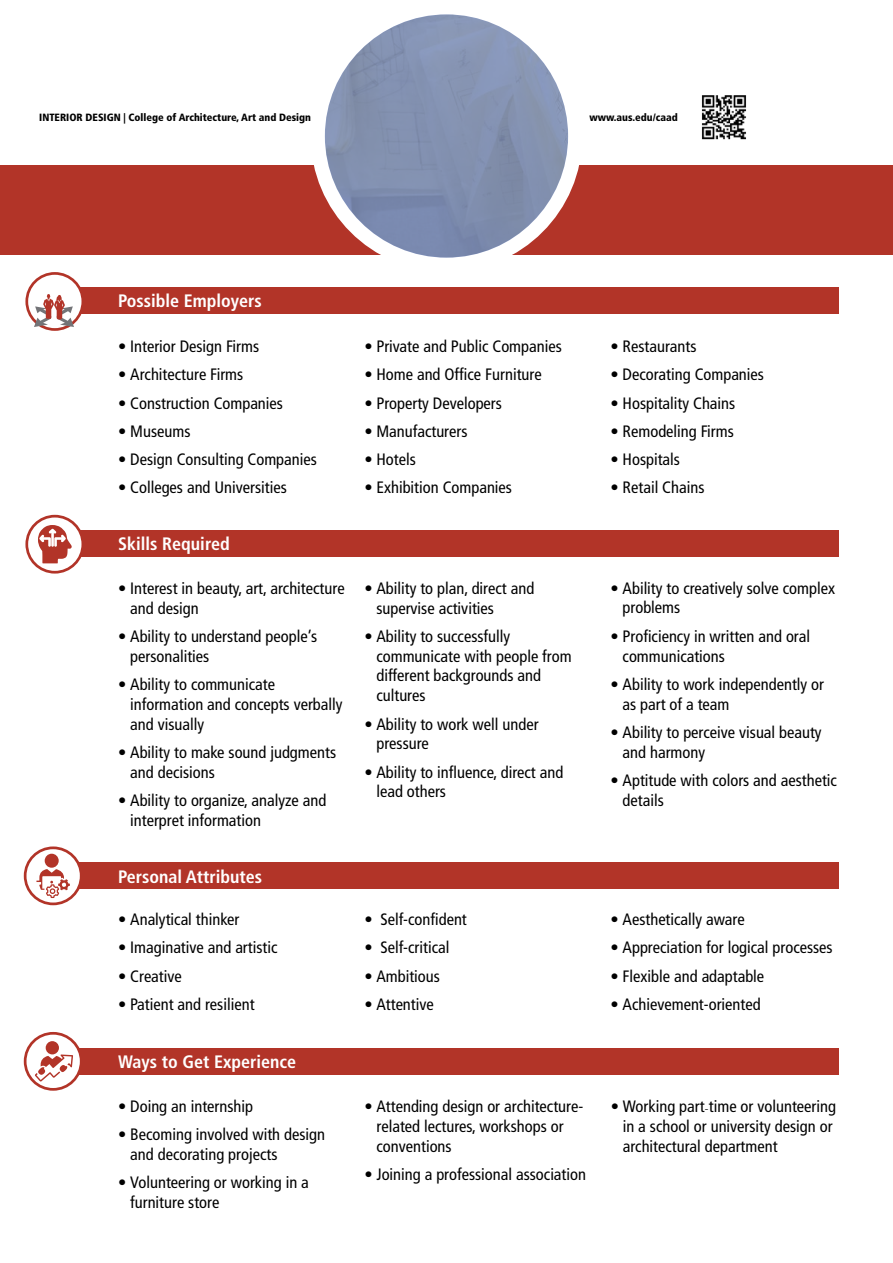
<style>
.page{position:relative;width:893px;height:1263px;background:#fff}
.page>*{position:absolute;margin:0;border:0;box-sizing:border-box;transform-origin:0 0}
.t1{font:700 condensed 18px "Frutiger";color:#fff}
.t2{font:condensed 16.5px/19.8px "Frutiger";color:#000}
.t3{font:900 condensed 10.5px "Frutiger";color:#000}
.s1{font-family:"Adobe Arabic";font-stretch:normal}
</style>
<div class="page">
<div style="left:0;top:165px;width:893px;height:90px;background:#b23428"></div>
<img style="left:318px;top:7px;width:257px;height:258px;border-radius:129px">
<div style="left:310px;top:0;width:272px;height:272px;border:15px solid #fff;border-radius:50%"></div>
<div style="left:72px;top:287px;width:767px;height:27px;background:#b23428"></div>
<div style="left:27px;top:273px;width:56px;height:56px;background:#fff;border-radius:50%"></div>
<div style="left:25px;top:272px;width:59px;height:59px;border:3px solid #b23428;border-radius:50%"></div>
<div style="left:72px;top:530px;width:767px;height:26px;background:#b23428"></div>
<svg style="left:27px;top:516px;width:56px;height:56px"></svg>
<div style="left:25px;top:515px;width:59px;height:59px;border:3px solid #b23428;border-radius:50%"></div>
<svg style="left:38px;top:525px;width:34px;height:38px"></svg>
<div style="left:72px;top:862px;width:767px;height:27px;background:#b23428"></div>
<svg style="left:25px;top:848px;width:56px;height:56px"></svg>
<div style="left:24px;top:846px;width:59px;height:59px;border:3px solid #b23428;border-radius:50%"></div>
<div style="left:45px;top:854px;width:14px;height:14px;background:#b23428;border-radius:50%"></div>
<svg style="left:36px;top:869px;width:34px;height:29px"></svg>
<div style="left:72px;top:1048px;width:767px;height:27px;background:#b23428"></div>
<svg style="left:25px;top:1033px;width:56px;height:56px"></svg>
<div style="left:24px;top:1032px;width:59px;height:59px;border:3px solid #b23428;border-radius:50%"></div>
<div style="left:46px;top:1041px;width:13px;height:13px;background:#b23428;border-radius:50%"></div>
<svg style="left:35px;top:1054px;width:38px;height:27px"></svg>
<img style="left:701px;top:95px;width:46px;height:45px">
<svg style="left:34px;top:294px;width:40px;height:33px"></svg>
<p class="t3" style="left:39px;top:111px;width:273px">INTERIOR DESIGN | College of Architecture, Art and Design</p>
<p class="t3" style="left:589px;top:111px;width:90px">www.aus.edu/caad</p>
<p class="t1" style="left:118px;top:290px;width:145px">Possible Employers</p>
<p class="t2" style="left:118px;top:336px;width:142px">• Interior Design Firms</p>
<p class="t2" style="left:118px;top:365px;width:127px">• Architecture Firms</p>
<p class="t2" style="left:118px;top:393px;width:166px">• Construction Companies</p>
<p class="t2" style="left:118px;top:421px;width:74px">• Museums</p>
<p class="t2" style="left:118px;top:450px;width:200px">• Design Consulting Companies</p>
<p class="t2" style="left:118px;top:478px;width:170px">• Colleges and Universities</p>
<p class="t1" style="left:118px;top:533px;width:113px">Skills Required</p>
<p class="t2" style="left:130px;top:578px;width:216px;text-indent:-12px">• Interest in beauty, art, architecture and design</p>
<p class="t2" style="left:130px;top:626px;width:188px;text-indent:-12px">• Ability to understand people s’ personalities</p>
<p class="t2" style="left:130px;top:674px;width:214px;text-indent:-12px">• Ability to communicate information and concepts verbally and visually</p>
<p class="t2" style="left:130px;top:742px;width:207px;text-indent:-12px">• Ability to make sound judgments and decisions</p>
<p class="t2" style="left:130px;top:790px;width:198px;text-indent:-12px">• Ability to organize, analyze and interpret information</p>
<p class="t1" style="left:118px;top:866px;width:145px">Personal Attributes</p>
<p class="t2" style="left:118px;top:910px;width:123px">• Analytical thinker</p>
<p class="t2" style="left:118px;top:938px;width:161px">• Imaginative and artistic</p>
<p class="t2" style="left:118px;top:966px;width:65px">• Creative</p>
<p class="t2" style="left:118px;top:994px;width:138px">• Patient and resilient</p>
<p class="t1" style="left:118px;top:1051px;width:179px">Ways to Get Experience</p>
<p class="t2" style="left:118px;top:1096px;width:136px">• Doing an internship</p>
<p class="t2" style="left:130px;top:1125px;width:196px;text-indent:-12px">• Becoming involved with design and decorating projects</p>
<p class="t2" style="left:130px;top:1173px;width:180px;text-indent:-12px">• Volunteering or working in a furniture store</p>
<p class="t2" style="left:364px;top:336px;width:199px">• Private and Public Companies</p>
<p class="t2" style="left:364px;top:365px;width:179px">• Home and Office Furniture</p>
<p class="t2" style="left:364px;top:393px;width:139px">• Property Developers</p>
<p class="t2" style="left:364px;top:421px;width:105px">• Manufacturers</p>
<p class="t2" style="left:364px;top:450px;width:53px">• Hotels</p>
<p class="t2" style="left:364px;top:478px;width:149px">• Exhibition Companies</p>
<p class="t2" style="left:376px;top:578px;width:159px;text-indent:-12px">• Ability to plan, direct and supervise activities</p>
<p class="t2" style="left:376px;top:626px;width:197px;text-indent:-12px">• Ability to successfully communicate with people from different backgrounds and cultures</p>
<p class="t2" style="left:376px;top:714px;width:164px;text-indent:-12px">• Ability to work well under pressure</p>
<p class="t2" style="left:376px;top:762px;width:188px;text-indent:-12px">• Ability to influence, direct and lead others</p>
<p class="t2" style="left:364px;top:910px;width:10px">•</p>
<p class="t2" style="left:380px;top:910px;width:88px">Self-confident</p>
<p class="t2" style="left:380px;top:938px;width:71px">Self-critical</p>
<p class="t2" style="left:364px;top:938px;width:10px">•</p>
<p class="t2" style="left:364px;top:966px;width:77px">• Ambitious</p>
<p class="t2" style="left:364px;top:994px;width:71px">• Attentive</p>
<p class="t2" style="left:364px;top:1096px;width:220px">• Attending design or architecture-</p>
<p class="t2" style="left:376px;top:1136px;width:77px">conventions</p>
<p class="t2" style="left:364px;top:1164px;width:223px">• Joining a professional association</p>
<p class="t2" style="left:376px;top:1116px;width:189px">related lectures, workshops or</p>
<p class="t2" style="left:611px;top:336px;width:87px">• Restaurants</p>
<p class="t2" style="left:611px;top:365px;width:155px">• Decorating Companies</p>
<p class="t2" style="left:611px;top:393px;width:126px">• Hospitality Chains</p>
<p class="t2" style="left:611px;top:421px;width:125px">• Remodeling Firms</p>
<p class="t2" style="left:611px;top:450px;width:71px">• Hospitals</p>
<p class="t2" style="left:611px;top:478px;width:95px">• Retail Chains</p>
<p class="t2" style="left:623px;top:578px;width:214px;text-indent:-12px">• Ability to creatively solve complex problems</p>
<p class="t2" style="left:623px;top:626px;width:189px;text-indent:-12px">• Proficiency in written and oral communications</p>
<p class="t2" style="left:623px;top:674px;width:203px;text-indent:-12px">• Ability to work independently or as part of a team</p>
<p class="t2" style="left:623px;top:722px;width:201px;text-indent:-12px">• Ability to perceive visual beauty and harmony</p>
<p class="t2" style="left:623px;top:771px;width:216px;text-indent:-12px">• Aptitude with colors and aesthetic details</p>
<p class="t2" style="left:611px;top:910px;width:136px">• Aesthetically aware</p>
<p class="t2" style="left:611px;top:938px;width:224px">• Appreciation for logical processes</p>
<p class="t2" style="left:611px;top:966px;width:155px">• Flexible and adaptable</p>
<p class="t2" style="left:611px;top:994px;width:152px">• Achievement-oriented</p>
<p class="t2" style="left:623px;top:1096px;width:215px;text-indent:-12px">• Working part<span class="s1">‐</span>time or volunteering in a school or university design or architectural department</p>
</div>
